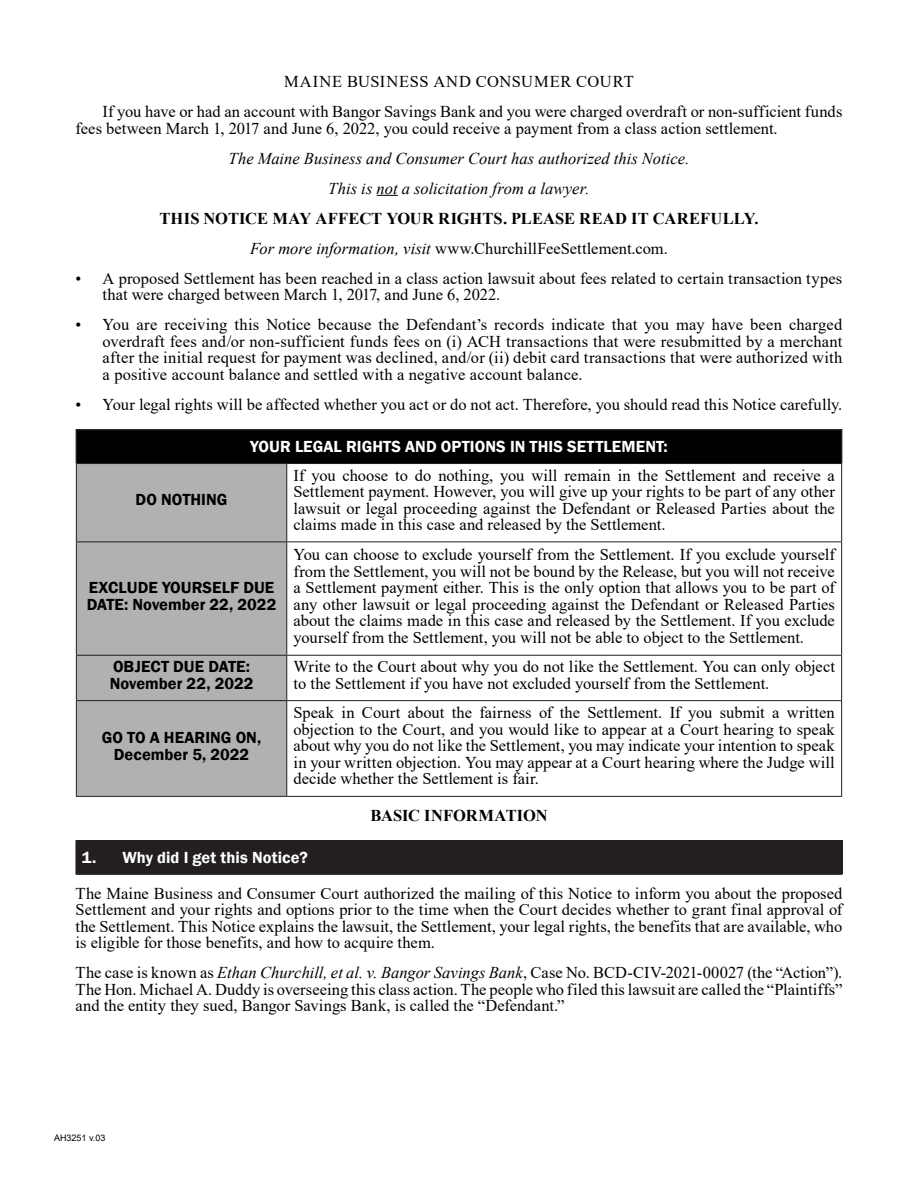
<style>
.page{position:relative;width:918px;height:1188px;background:#fff}
.page>*{position:absolute;margin:0;border:0;box-sizing:border-box;transform-origin:0 0}
.Body_Copy{font:16.5px/16.5px "Times New Roman";color:#000;text-align:justify}
.First_Page_Header{font:16.5px/16.5px "Times New Roman";color:#000;text-align:justify}
.Body_Copy-2{font:600 16.5px/16.5px "Franklin Gothic";color:#000}
.First_Page_Header-2{font:italic 16.5px "Times New Roman";letter-spacing:.005em;color:#000}
.First_Page_Header-3{font:700 16.5px "Times New Roman";letter-spacing:.005em;color:#000}
.t1{font:600 16.5px "Franklin Gothic";letter-spacing:.005em;color:#fff}
.First_Page_Header-4{font:16.5px "Times New Roman";letter-spacing:.03em;color:#000}
.t2{font:9px "Arial";color:#000}
.s1{font-style:italic}
</style>
<div class="page">
<svg style="left:377px;top:195px;width:21px;height:1px"></svg>
<div style="left:76px;top:430px;width:766px;height:34px;background:#000"></div>
<div style="left:77px;top:464px;width:209px;height:332px;background:#b0b1b2"></div>
<hr style="left:76px;top:429px;width:211px;height:2px;background:#231f20">
<hr style="left:76px;top:431px;width:1px;height:32px;background:#231f20">
<hr style="left:287px;top:429px;width:555px;height:2px;background:#231f20">
<hr style="left:841px;top:431px;width:1px;height:32px;background:#231f20">
<hr style="left:76px;top:463px;width:211px;height:1px;background:#231f20">
<hr style="left:76px;top:464px;width:1px;height:77px;background:#231f20">
<hr style="left:287px;top:463px;width:555px;height:1px;background:#231f20">
<hr style="left:286px;top:464px;width:1px;height:77px;background:#231f20">
<hr style="left:841px;top:464px;width:1px;height:77px;background:#231f20">
<hr style="left:76px;top:541px;width:211px;height:1px;background:#231f20">
<hr style="left:76px;top:542px;width:1px;height:113px;background:#231f20">
<hr style="left:287px;top:541px;width:555px;height:1px;background:#231f20">
<hr style="left:286px;top:542px;width:1px;height:113px;background:#231f20">
<hr style="left:841px;top:542px;width:1px;height:113px;background:#231f20">
<hr style="left:76px;top:655px;width:211px;height:1px;background:#231f20">
<hr style="left:76px;top:656px;width:1px;height:44px;background:#231f20">
<hr style="left:287px;top:655px;width:555px;height:1px;background:#231f20">
<hr style="left:286px;top:656px;width:1px;height:44px;background:#231f20">
<hr style="left:841px;top:656px;width:1px;height:44px;background:#231f20">
<hr style="left:76px;top:700px;width:211px;height:1px;background:#231f20">
<hr style="left:76px;top:701px;width:1px;height:95px;background:#231f20">
<hr style="left:287px;top:700px;width:555px;height:1px;background:#231f20">
<hr style="left:286px;top:701px;width:1px;height:95px;background:#231f20">
<hr style="left:841px;top:701px;width:1px;height:95px;background:#231f20">
<hr style="left:76px;top:796px;width:211px;height:1px;background:#231f20">
<hr style="left:287px;top:796px;width:555px;height:1px;background:#231f20">
<div style="left:76px;top:841px;width:766px;height:33px;background:#231f20"></div>
<hr style="left:76px;top:840px;width:766px;height:1px;background:#231f20">
<hr style="left:842px;top:841px;width:1px;height:33px;background:#231f20">
<hr style="left:76px;top:874px;width:766px;height:1px;background:#231f20">
<p class="First_Page_Header-4" style="left:284px;top:70px;width:351px">MAINE BUSINESS AND CONSUMER COURT</p>
<p class="First_Page_Header" style="left:76px;top:103px;width:768px;text-indent:27px">If you have or had an account with Bangor Savings Bank and you were charged overdraft or non-sufficient funds fees between March 1, 2017 and June 6, 2022, you could receive a payment from a class action settlement.</p>
<p class="First_Page_Header-2" style="left:229px;top:147px;width:462px">The Maine Business and Consumer Court has authorized this Notice.</p>
<p class="First_Page_Header-2" style="left:328px;top:177px;width:263px">This is not a solicitation from a lawyer.</p>
<p class="First_Page_Header-3" style="left:159px;top:206px;width:601px">THIS NOTICE MAY AFFECT YOUR RIGHTS. PLEASE READ IT CAREFULLY.</p>
<p class="First_Page_Header" style="left:250px;top:239px;width:419px"><span class="s1">For more information, visit</span> www.ChurchillFeeSettlement.com.</p>
<p class="Body_Copy" style="left:103px;top:269px;width:741px;text-indent:-27px">• A proposed Settlement has been reached in a class action lawsuit about fees related to certain transaction types that were charged between March 1, 2017, and June 6, 2022.</p>
<p class="Body_Copy" style="left:103px;top:316px;width:741px;text-indent:-27px">• You are receiving this Notice because the Defendant’s records indicate that you may have been charged overdraft fees and/or non-sufficient funds fees on (i) ACH transactions that were resubmitted by a merchant after the initial request for payment was declined, and/or (ii) debit card transactions that were authorized with a positive account balance and settled with a negative account balance.</p>
<p class="Body_Copy" style="left:76px;top:395px;width:768px">• Your legal rights will be affected whether you act or do not act. Therefore, you should read this Notice carefully.</p>
<h1 class="t1" style="left:250px;top:437px;width:419px">YOUR LEGAL RIGHTS AND OPTIONS IN THIS SETTLEMENT:</h1>
<p class="Body_Copy-2" style="left:136px;top:492px;width:93px">DO NOTHING</p>
<p class="Body_Copy-2" style="left:87px;top:580px;width:191px">EXCLUDE YOURSELF DUE<br>DATE: November 22, 2022</p>
<p class="Body_Copy" style="left:294px;top:466px;width:543px">If you choose to do nothing, you will remain in the Settlement and receive a Settlement payment. However, you will give up your rights to be part of any other lawsuit or legal proceeding against the Defendant or Released Parties about the claims made in this case and released by the Settlement.</p>
<p class="Body_Copy" style="left:294px;top:546px;width:543px">You can choose to exclude yourself from the Settlement. If you exclude yourself from the Settlement, you will not be bound by the Release, but you will not receive a Settlement payment either. This is the only option that allows you to be part of any other lawsuit or legal proceeding against the Defendant or Released Parties about the claims made in this case and released by the Settlement. If you exclude yourself from the Settlement, you will not be able to object to the Settlement.</p>
<p class="Body_Copy-2" style="left:110px;top:659px;width:145px">OBJECT DUE DATE:<br>November 22, 2022</p>
<p class="Body_Copy" style="left:294px;top:658px;width:543px">Write to the Court about why you do not like the Settlement. You can only object to the Settlement if you have not excluded yourself from the Settlement.</p>
<p class="Body_Copy-2" style="left:102px;top:729px;width:161px;text-align:center">GO TO A HEARING ON,<br>December 5, 2022</p>
<p class="Body_Copy" style="left:294px;top:704px;width:543px">Speak in Court about the fairness of the Settlement. If you submit a written objection to the Court, and you would like to appear at a Court hearing to speak about why you do not like the Settlement, you may indicate your intention to speak in your written objection. You may appear at a Court hearing where the Judge will decide whether the Settlement is fair.</p>
<p class="First_Page_Header-3" style="left:370px;top:803px;width:179px">BASIC INFORMATION</p>
<p class="t1" style="left:82px;top:848px;width:227px">1. Why did I get this Notice?</p>
<p class="First_Page_Header" style="left:76px;top:884px;width:768px">The Maine Business and Consumer Court authorized the mailing of this Notice to inform you about the proposed Settlement and your rights and options prior to the time when the Court decides whether to grant final approval of the Settlement. This Notice explains the lawsuit, the Settlement, your legal rights, the benefits that are available, who is eligible for those benefits, and how to acquire them.</p>
<p class="First_Page_Header" style="left:76px;top:964px;width:768px">The case is known as <span class="s1">Ethan Churchill, et al. v. Bangor Savings Bank</span>, Case No. BCD-CIV-2021-00027 (the “Action”).<br>The Hon. Michael A. Duddy is overseeing this class action. The people who filed this lawsuit are called the “Plaintiffs” and the entity they sued, Bangor Savings Bank, is called the “Defendant.”</p>
<p class="t2" style="left:54px;top:1131px;width:53px">AH3251 v.03</p>
</div>
